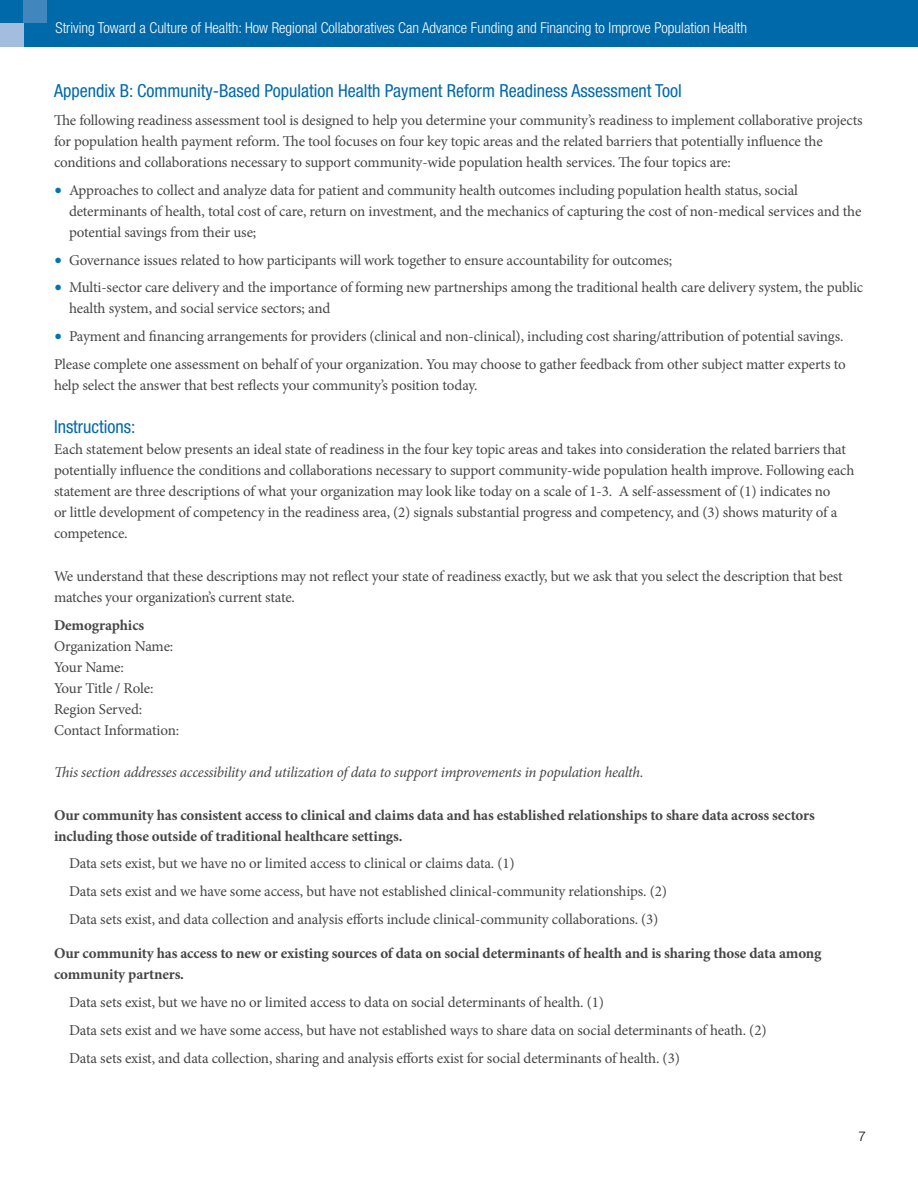
<style>
.page{position:relative;width:918px;height:1188px;background:#fff}
.page>*{position:absolute;margin:0;border:0;box-sizing:border-box;transform-origin:0 0}
.t1{font:condensed 18px "Helvetica Neue LT Std";color:#0069aa}
.t2{font:15px/21px "Minion Pro";letter-spacing:-.01em;color:#464547}
.t3{font:700 15px/21px "Minion Pro";letter-spacing:-.01em;color:#464547}
.t4{font:300 condensed 15px "Helvetica Neue LT Std";color:#fff}
.t5{font:italic 15px "Minion Pro";letter-spacing:-.02em;color:#464547}
.t6{font:300 13.5px "Helvetica Neue LT Std";color:#000}
.s1{font-size:21px;color:#0074b2}
</style>
<div class="page">
<div style="left:0;top:0;width:918px;height:47px;background:#0069aa"></div>
<div style="left:0;top:23px;width:24px;height:24px;background:#a3bdde"></div>
<div style="left:24px;top:0;width:23px;height:23px;background:#4187be"></div>
<p class="t4" style="left:56px;top:19px;width:693px">Striving Toward a Culture of Health: How Regional Collaboratives Can Advance Funding and Financing to Improve Population Health</p>
<p class="t1" style="left:54px;top:81px;width:629px">Appendix B: Community-Based Population Health Payment Reform Readiness Assessment Tool</p>
<p class="t2" style="left:54px;top:110px;width:810px">The following readiness assessment tool is designed to help you determine your community’s readiness to implement collaborative projects for population health payment reform. The tool focuses on four key topic areas and the related barriers that potentially influence the conditions and collaborations necessary to support community-wide population health services. The four topics are:</p>
<p class="t2" style="left:69px;top:180px;width:794px;text-indent:-15px"><span class="s1">•</span> Approaches to collect and analyze data for patient and community health outcomes including population health status, social determinants of health, total cost of care, return on investment, and the mechanics of capturing the cost of non-medical services and the potential savings from their use;</p>
<p class="t2" style="left:54px;top:249px;width:620px"><span class="s1">•</span> Governance issues related to how participants will work together to ensure accountability for outcomes;</p>
<p class="t2" style="left:69px;top:277px;width:796px;text-indent:-15px"><span class="s1">•</span> Multi-sector care delivery and the importance of forming new partnerships among the traditional health care delivery system, the public health system, and social service sectors; and</p>
<p class="t2" style="left:54px;top:323px;width:793px;line-height:27.8px"><span class="s1">•</span> Payment and financing arrangements for providers (clinical and non-clinical), including cost sharing/attribution of potential savings.<br>Please complete one assessment on behalf of your organization. You may choose to gather feedback from other subject matter experts to</p>
<p class="t2" style="left:54px;top:375px;width:425px">help select the answer that best reflects your community’s position today.</p>
<p class="t1" style="left:54px;top:416px;width:83px">Instructions:</p>
<p class="t2" style="left:54px;top:439px;width:802px">Each statement below presents an ideal state of readiness in the four key topic areas and takes into consideration the related barriers that potentially influence the conditions and collaborations necessary to support community-wide population health improve. Following each statement are three descriptions of what your organization may look like today on a scale of 1-3. A self-assessment of (1) indicates no<br>or little development of competency in the readiness area, (2) signals substantial progress and competency, and (3) shows maturity of a competence.</p>
<p class="t2" style="left:54px;top:566px;width:790px">We understand that these descriptions may not reflect your state of readiness exactly, but we ask that you select the description that best matches your organization’s current state.</p>
<p class="t3" style="left:54px;top:614px;width:92px">Demographics</p>
<p class="t2" style="left:54px;top:635px;width:127px">Organization Name:<br>Your Name:<br>Your Title / Role:<br>Region Served:<br>Contact Information:</p>
<p class="t5" style="left:54px;top:762px;width:591px">This section addresses accessibility and utilization of data to support improvements in population health.</p>
<p class="t3" style="left:54px;top:804px;width:762px">Our community has consistent access to clinical and claims data and has established relationships to share data across sectors including those outside of traditional healthcare settings.</p>
<p class="t2" style="left:69px;top:850px;width:600px;line-height:27.8px">Data sets exist, but we have no or limited access to clinical or claims data. (1)<br>Data sets exist and we have some access, but have not established clinical-community relationships. (2)<br>Data sets exist, and data collection and analysis efforts include clinical-community collaborations. (3)</p>
<p class="t3" style="left:54px;top:943px;width:769px">Our community has access to new or existing sources of data on social determinants of health and is sharing those data among community partners.</p>
<p class="t2" style="left:69px;top:989px;width:699px;line-height:27.8px">Data sets exist, but we have no or limited access to data on social determinants of health. (1)<br>Data sets exist and we have some access, but have not established ways to share data on social determinants of heath. (2)<br>Data sets exist, and data collection, sharing and analysis efforts exist for social determinants of health. (3)</p>
<p class="t6" style="left:858px;top:1128px;width:9px">7</p>
</div>
